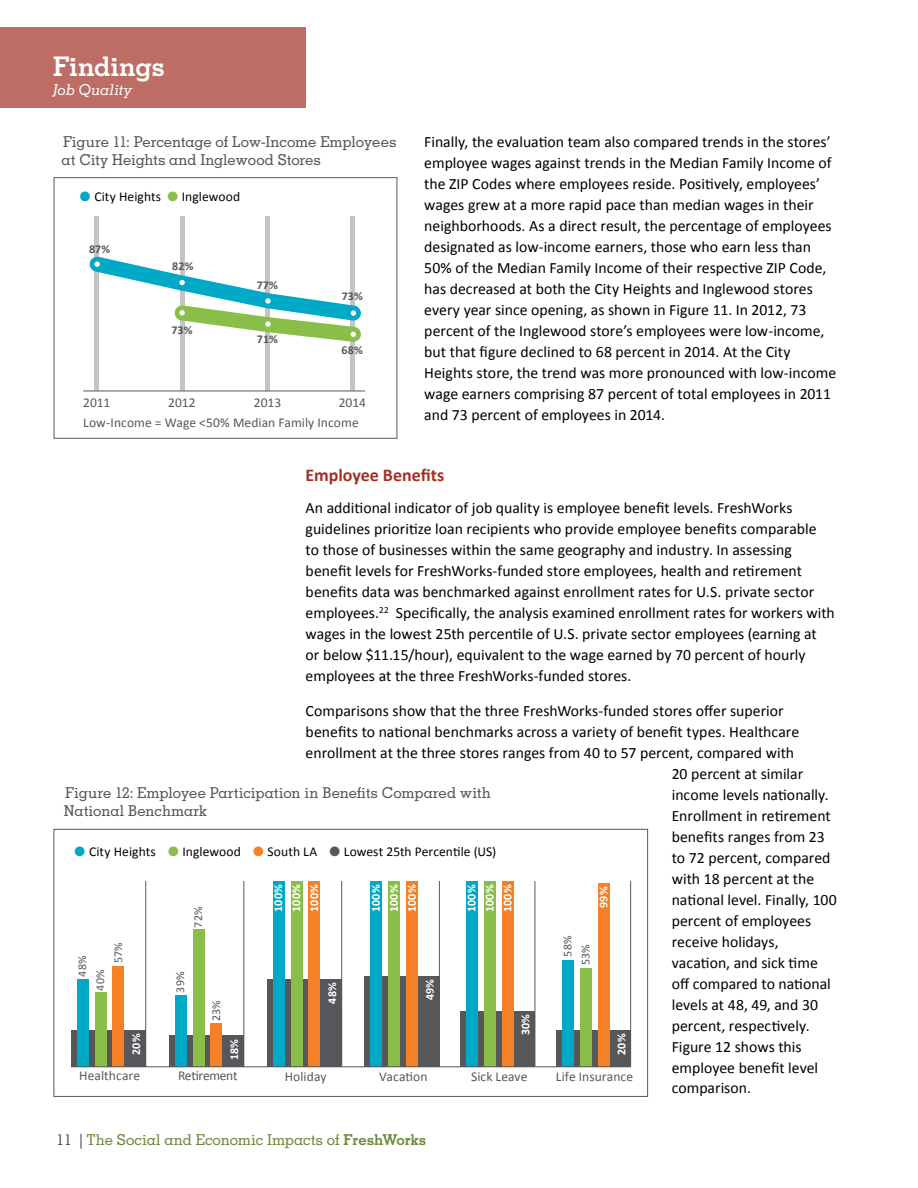
<style>
.page{position:relative;width:918px;height:1188px;background:#fff}
.page>*{position:absolute;margin:0;border:0;box-sizing:border-box;transform-origin:0 0}
.t1{font:700 27px "Memphis LT Std";letter-spacing:-.01em;color:#fff}
.t2{font:700 18px "Calibri";color:#a32f23}
.t3{font:15.75px/21px "Calibri";color:#000}
.t4{font:500 15px/18px "Memphis LT Std";letter-spacing:-.01em;color:#55575a}
.t5{font:500 15px "Memphis LT Std";letter-spacing:-.005em;color:#6b8a3c}
.t6{font:italic 500 15px "Memphis LT Std";letter-spacing:-.01em;color:#fff}
.t7{font:13.5px "Calibri";letter-spacing:.005em;color:#55575a}
.t8{font:13.5px "Calibri";letter-spacing:.01em;color:#000}
.t9{font:13.5px "Calibri";letter-spacing:-.025em;color:#55575a}
.t10{font:700 12px/18px "Calibri";letter-spacing:.005em;color:#fff;text-align:justify}
.t11{font:12px/18px "Calibri";letter-spacing:.01em;color:#55575a}
.t12{font:700 12px "Calibri";letter-spacing:.01em;color:#55575a}
.s1{color:#00a9c5}
.s2{color:#89be48}
.s3{color:#f58025}
.s4{color:#55575a}
.s5{font-weight:700}
</style>
<div class="page">
<div style="left:0;top:27px;width:306px;height:81px;background:#be6d65"></div>
<div style="left:54px;top:829px;width:594px;height:268px;border:1px solid #55575a"></div>
<div style="left:71px;top:1030px;width:75px;height:37px;background:#55575a"></div>
<div style="left:77px;top:979px;width:12px;height:88px;background:#00a9c5"></div>
<div style="left:169px;top:1035px;width:75px;height:32px;background:#55575a"></div>
<div style="left:267px;top:979px;width:75px;height:88px;background:#55575a"></div>
<div style="left:364px;top:976px;width:75px;height:91px;background:#55575a"></div>
<div style="left:556px;top:1030px;width:75px;height:37px;background:#55575a"></div>
<div style="left:460px;top:1011px;width:75px;height:56px;background:#55575a"></div>
<div style="left:562px;top:960px;width:12px;height:107px;background:#00a9c5"></div>
<div style="left:175px;top:995px;width:12px;height:72px;background:#00a9c5"></div>
<div style="left:273px;top:881px;width:12px;height:186px;background:#00a9c5"></div>
<div style="left:370px;top:881px;width:12px;height:186px;background:#00a9c5"></div>
<div style="left:466px;top:881px;width:12px;height:186px;background:#00a9c5"></div>
<div style="left:95px;top:993px;width:11px;height:74px;background:#89be48"></div>
<div style="left:580px;top:968px;width:12px;height:99px;background:#89be48"></div>
<div style="left:193px;top:930px;width:12px;height:137px;background:#89be48"></div>
<div style="left:291px;top:881px;width:11px;height:186px;background:#89be48"></div>
<div style="left:388px;top:881px;width:12px;height:186px;background:#89be48"></div>
<div style="left:484px;top:881px;width:12px;height:186px;background:#89be48"></div>
<div style="left:112px;top:966px;width:12px;height:101px;background:#f58025"></div>
<div style="left:598px;top:883px;width:12px;height:184px;background:#f58025"></div>
<div style="left:211px;top:1023px;width:11px;height:44px;background:#f58025"></div>
<div style="left:308px;top:881px;width:12px;height:186px;background:#f58025"></div>
<div style="left:406px;top:881px;width:12px;height:186px;background:#f58025"></div>
<div style="left:502px;top:881px;width:12px;height:186px;background:#f58025"></div>
<hr style="left:243px;top:881px;width:1px;height:186px;background:#55575a">
<hr style="left:145px;top:881px;width:1px;height:186px;background:#55575a">
<hr style="left:341px;top:881px;width:1px;height:186px;background:#55575a">
<hr style="left:439px;top:881px;width:1px;height:186px;background:#55575a">
<hr style="left:535px;top:881px;width:1px;height:186px;background:#55575a">
<hr style="left:630px;top:881px;width:1px;height:186px;background:#55575a">
<hr style="left:71px;top:1066px;width:560px;height:1px;background:#55575a">
<hr style="left:95px;top:216px;width:4px;height:175px;background:#c5c3c3">
<hr style="left:181px;top:216px;width:4px;height:175px;background:#c5c3c3">
<hr style="left:266px;top:216px;width:4px;height:175px;background:#c5c3c3">
<hr style="left:351px;top:216px;width:4px;height:175px;background:#c5c3c3">
<div style="left:54px;top:177px;width:343px;height:262px;border:1px solid #55575a"></div>
<svg style="left:89px;top:246px;width:272px;height:105px"></svg>
<hr style="left:83px;top:391px;width:282px;height:1px;background:#55575a">
<h1 class="t1" style="left:53px;top:49px;width:113px">Findings</h1>
<p class="t6" style="left:53px;top:81px;width:81px">Job Quality</p>
<p class="t4" style="left:62px;top:132px;width:337px">Figure 11: Percentage of Low-Income Employees at City Heights and Inglewood Stores</p>
<p class="t8" style="left:80px;top:188px;width:162px"><span class="s1">●</span> City Heights <span class="s2">●</span> Inglewood</p>
<p class="t12" style="left:89px;top:241px;width:23px">87%</p>
<p class="t12" style="left:172px;top:258px;width:23px">82%</p>
<p class="t12" style="left:171px;top:322px;width:23px">73%</p>
<p class="t12" style="left:257px;top:277px;width:23px">77%</p>
<p class="t12" style="left:257px;top:331px;width:22px">71%</p>
<p class="t12" style="left:342px;top:289px;width:23px">73%</p>
<p class="t12" style="left:342px;top:342px;width:23px">68%</p>
<p class="t7" style="left:83px;top:394px;width:29px">2011</p>
<p class="t7" style="left:168px;top:394px;width:29px">2012</p>
<p class="t7" style="left:254px;top:394px;width:29px">2013</p>
<p class="t7" style="left:339px;top:394px;width:29px">2014</p>
<p class="t7" style="left:83px;top:414px;width:277px">Low-Income = Wage &lt;50% Median Family Income</p>
<p class="t3" style="left:424px;top:131px;width:413px">Finally, the evaluation team also compared trends in the stores’ employee wages against trends in the Median Family Income of the ZIP Codes where employees reside. Positively, employees’ wages grew at a more rapid pace than median wages in their neighborhoods. As a direct result, the percentage of employees designated as low-income earners, those who earn less than 50% of the Median Family Income of their respective ZIP Code, has decreased at both the City Heights and Inglewood stores every year since opening, as shown in Figure 11. In 2012, 73 percent of the Inglewood store’s employees were low-income, but that figure declined to 68 percent in 2014. At the City Heights store, the trend was more pronounced with low-income wage earners comprising 87 percent of total employees in 2011 and 73 percent of employees in 2014.</p>
<p class="t2" style="left:306px;top:464px;width:140px">Employee Benefits</p>
<p class="t3" style="left:306px;top:497px;width:531px">An additional indicator of job quality is employee benefit levels. FreshWorks guidelines prioritize loan recipients who provide employee benefits comparable<br>to those of businesses within the same geography and industry. In assessing benefit levels for FreshWorks-funded store employees, health and retirement benefits data was benchmarked against enrollment rates for U.S. private sector employees.<sup>22</sup> Specifically, the analysis examined enrollment rates for workers with wages in the lowest 25th percentile of U.S. private sector employees (earning at<br>or below $11.15/hour), equivalent to the wage earned by 70 percent of hourly employees at the three FreshWorks-funded stores.</p>
<p class="t3" style="left:306px;top:700px;width:480px">Comparisons show that the three FreshWorks-funded stores offer superior</p>
<p class="t3" style="left:306px;top:721px;width:495px">benefits to national benchmarks across a variety of benefit types. Healthcare</p>
<p class="t3" style="left:306px;top:742px;width:490px">enrollment at the three stores ranges from 40 to 57 percent, compared with</p>
<p class="t3" style="left:672px;top:763px;width:133px">20 percent at similar</p>
<p class="t3" style="left:672px;top:784px;width:159px">income levels nationally.</p>
<p class="t3" style="left:672px;top:805px;width:161px">Enrollment in retirement</p>
<p class="t3" style="left:672px;top:826px;width:155px">benefits ranges from 23</p>
<p class="t3" style="left:672px;top:847px;width:160px">to 72 percent, compared</p>
<p class="t3" style="left:672px;top:868px;width:144px">with 18 percent at the</p>
<p class="t3" style="left:672px;top:889px;width:167px">national level. Finally, 100</p>
<p class="t3" style="left:672px;top:910px;width:141px">percent of employees</p>
<p class="t3" style="left:672px;top:931px;width:108px">receive holidays,</p>
<p class="t3" style="left:672px;top:952px;width:148px">vacation, and sick time</p>
<p class="t3" style="left:672px;top:973px;width:161px">off compared to national</p>
<p class="t3" style="left:672px;top:994px;width:148px">levels at 48, 49, and 30</p>
<p class="t3" style="left:672px;top:1015px;width:139px">percent, respectively.</p>
<p class="t3" style="left:672px;top:1036px;width:131px">Figure 12 shows this</p>
<p class="t3" style="left:672px;top:1057px;width:148px">employee benefit level</p>
<p class="t3" style="left:672px;top:1078px;width:81px">comparison.</p>
<p class="t4" style="left:64px;top:783px;width:429px">Figure 12: Employee Participation in Benefits Compared with<br>National Benchmark</p>
<p class="t8" style="left:75px;top:843px;width:423px"><span class="s1">●</span> City Heights <span class="s2">●</span> Inglewood <span class="s3">●</span> South LA <span class="s4">●</span> Lowest 25th Percentile (US)</p>
<p class="t10" style="left:269px;top:912px;width:29px;rotate:-90deg">100% 100% 100%</p>
<p class="t10" style="left:367px;top:912px;width:29px;rotate:-90deg">100% 100% 100%</p>
<p class="t10" style="left:463px;top:912px;width:29px;rotate:-90deg">100% 100% 100%</p>
<p class="t10" style="left:594px;top:908px;width:23px;rotate:-90deg">99%</p>
<p class="t11" style="left:189px;top:928px;width:22px;rotate:-90deg">72%</p>
<p class="t11" style="left:558px;top:965px;width:31px;text-indent:8px;rotate:-90deg">58%<br>53%</p>
<p class="t11" style="left:109px;top:963px;width:22px;rotate:-90deg">57%</p>
<p class="t11" style="left:73px;top:991px;width:37px;text-indent:14px;rotate:-90deg">48%<br>40%</p>
<p class="t11" style="left:171px;top:993px;width:23px;rotate:-90deg">39%</p>
<p class="t10" style="left:421px;top:1000px;width:23px;rotate:-90deg">49%</p>
<p class="t10" style="left:323px;top:1004px;width:23px;rotate:-90deg">48%</p>
<p class="t11" style="left:207px;top:1021px;width:22px;rotate:-90deg">23%</p>
<p class="t10" style="left:517px;top:1035px;width:23px;rotate:-90deg">30%</p>
<p class="t10" style="left:127px;top:1055px;width:23px;rotate:-90deg">20%</p>
<p class="t10" style="left:612px;top:1055px;width:23px;rotate:-90deg">20%</p>
<p class="t10" style="left:225px;top:1060px;width:23px;rotate:-90deg">18%</p>
<p class="t7" style="left:79px;top:1067px;width:62px">Healthcare</p>
<p class="t9" style="left:178px;top:1067px;width:61px">Retirement</p>
<p class="t7" style="left:285px;top:1068px;width:43px">Holiday</p>
<p class="t7" style="left:379px;top:1068px;width:50px">Vacation</p>
<p class="t7" style="left:471px;top:1068px;width:58px">Sick Leave</p>
<p class="t7" style="left:556px;top:1068px;width:79px">Life Insurance</p>
<p class="t4" style="left:57px;top:1130px;width:16px">11</p>
<p class="t5" style="left:80px;top:1130px;width:348px"><span class="s4">|</span> The Social and Economic Impacts of <span class="s5">FreshWorks</span></p>
</div>
